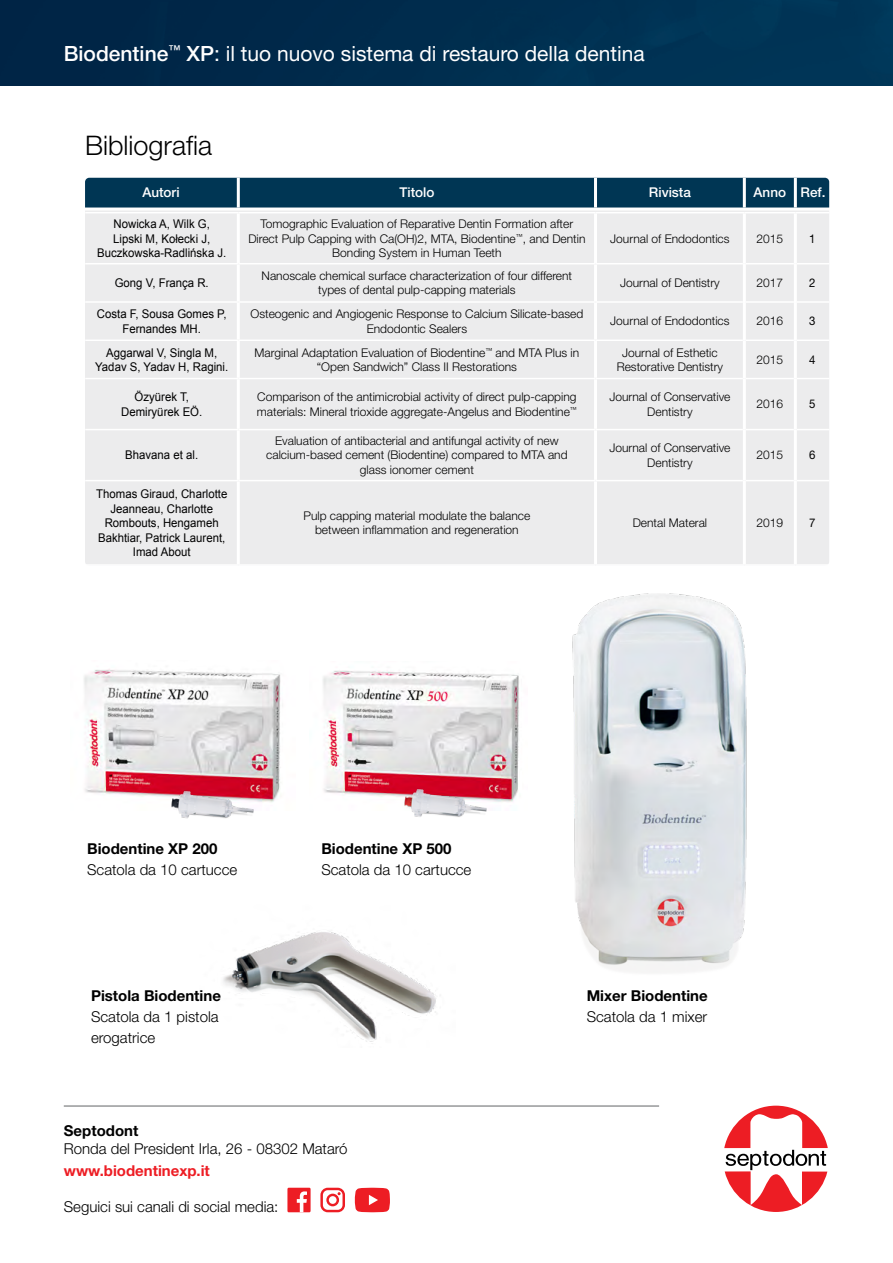
<style>
.page{position:relative;width:893px;height:1263px;background:#fff}
.page>*{position:absolute;margin:0;border:0;box-sizing:border-box;transform-origin:0 0}
.t1{font:27px "Helvetica Neue LT Std";color:#fff}
.t2{font:300 27px "Helvetica Neue LT Std";color:#000}
.t3{font:21px "Helvetica Neue LT Std";color:#fff}
.t4{font:300 15px/21px "Helvetica Neue LT Std";color:#000}
.t5{font:700 15px "Helvetica Neue LT Std";color:#000}
.t6{font:700 15px "Helvetica Neue LT Std";color:#ed1d24}
.t7{font:500 13.5px "Helvetica Neue LT Std";color:#fff}
.t8{font:300 12px/14.4px "Helvetica Neue LT Std";color:#000;text-align:center}
.t9{font:12px/14.4px "Arial";color:#000;text-align:center;scale:.95 1}
.t10{font:12px "Helvetica Neue LT Std";color:#000;scale:.95 1}
.s1{font-weight:500}
</style>
<div class="page">
<img style="left:0;top:0;width:893px;height:85px">
<svg style="left:724px;top:1106px;width:104px;height:106px"></svg>
<hr style="left:64px;top:1106px;width:595px;height:1px;background:#636466">
<img style="left:572px;top:593px;width:175px;height:380px">
<img style="left:223px;top:932px;width:213px;height:110px">
<img style="left:84px;top:669px;width:197px;height:133px">
<img style="left:323px;top:670px;width:196px;height:132px">
<img style="left:168px;top:781px;width:94px;height:38px">
<img style="left:401px;top:780px;width:94px;height:37px">
<div style="left:287px;top:1188px;width:24px;height:24px;background:#ed1d24"></div>
<svg style="left:297px;top:1191px;width:10px;height:21px"></svg>
<svg style="left:320px;top:1188px;width:25px;height:24px"></svg>
<svg style="left:355px;top:1188px;width:35px;height:24px"></svg>
<div style="left:85px;top:211px;width:744px;height:353px;background:#ececed"></div>
<div style="left:85px;top:178px;width:744px;height:29px;background:#003654"></div>
<hr style="left:237px;top:213px;width:3px;height:50px;background:#fff">
<hr style="left:594px;top:213px;width:3px;height:50px;background:#fff">
<hr style="left:237px;top:264px;width:3px;height:37px;background:#fff">
<hr style="left:594px;top:264px;width:3px;height:37px;background:#fff">
<hr style="left:237px;top:303px;width:3px;height:36px;background:#fff">
<hr style="left:594px;top:303px;width:3px;height:36px;background:#fff">
<hr style="left:237px;top:341px;width:3px;height:37px;background:#fff">
<hr style="left:594px;top:341px;width:3px;height:37px;background:#fff">
<hr style="left:237px;top:379px;width:3px;height:50px;background:#fff">
<hr style="left:594px;top:379px;width:3px;height:50px;background:#fff">
<hr style="left:237px;top:430px;width:3px;height:50px;background:#fff">
<hr style="left:594px;top:430px;width:3px;height:50px;background:#fff">
<hr style="left:237px;top:481px;width:3px;height:83px;background:#fff">
<hr style="left:594px;top:481px;width:3px;height:83px;background:#fff">
<hr style="left:743px;top:213px;width:3px;height:51px;background:#fff">
<hr style="left:743px;top:264px;width:3px;height:38px;background:#fff">
<hr style="left:743px;top:302px;width:3px;height:38px;background:#fff">
<hr style="left:743px;top:340px;width:3px;height:39px;background:#fff">
<hr style="left:743px;top:379px;width:3px;height:51px;background:#fff">
<hr style="left:743px;top:430px;width:3px;height:51px;background:#fff">
<hr style="left:743px;top:481px;width:3px;height:83px;background:#fff">
<hr style="left:794px;top:213px;width:3px;height:51px;background:#fff">
<hr style="left:794px;top:264px;width:3px;height:38px;background:#fff">
<hr style="left:794px;top:302px;width:3px;height:38px;background:#fff">
<hr style="left:794px;top:340px;width:3px;height:39px;background:#fff">
<hr style="left:794px;top:379px;width:3px;height:51px;background:#fff">
<hr style="left:794px;top:430px;width:3px;height:51px;background:#fff">
<hr style="left:794px;top:481px;width:3px;height:83px;background:#fff">
<hr style="left:85px;top:212px;width:153px;height:1px;background:#fff">
<hr style="left:238px;top:212px;width:357px;height:1px;background:#fff">
<hr style="left:595px;top:212px;width:149px;height:1px;background:#fff">
<hr style="left:795px;top:212px;width:34px;height:1px;background:#fff">
<hr style="left:85px;top:263px;width:153px;height:1px;background:#fff">
<hr style="left:238px;top:263px;width:357px;height:1px;background:#fff">
<hr style="left:595px;top:263px;width:148px;height:1px;background:#fff">
<hr style="left:797px;top:263px;width:32px;height:1px;background:#fff">
<hr style="left:85px;top:301px;width:153px;height:2px;background:#fff">
<hr style="left:238px;top:301px;width:357px;height:2px;background:#fff">
<hr style="left:595px;top:301px;width:148px;height:2px;background:#fff">
<hr style="left:797px;top:301px;width:32px;height:2px;background:#fff">
<hr style="left:85px;top:339px;width:153px;height:2px;background:#fff">
<hr style="left:238px;top:339px;width:357px;height:2px;background:#fff">
<hr style="left:595px;top:339px;width:148px;height:2px;background:#fff">
<hr style="left:797px;top:339px;width:32px;height:2px;background:#fff">
<hr style="left:85px;top:378px;width:153px;height:1px;background:#fff">
<hr style="left:238px;top:378px;width:357px;height:1px;background:#fff">
<hr style="left:595px;top:378px;width:148px;height:1px;background:#fff">
<hr style="left:797px;top:378px;width:32px;height:1px;background:#fff">
<hr style="left:85px;top:429px;width:153px;height:1px;background:#fff">
<hr style="left:238px;top:429px;width:357px;height:1px;background:#fff">
<hr style="left:595px;top:429px;width:148px;height:1px;background:#fff">
<hr style="left:797px;top:429px;width:32px;height:1px;background:#fff">
<hr style="left:85px;top:480px;width:153px;height:1px;background:#fff">
<hr style="left:238px;top:480px;width:357px;height:1px;background:#fff">
<hr style="left:595px;top:480px;width:148px;height:1px;background:#fff">
<hr style="left:797px;top:480px;width:32px;height:1px;background:#fff">
<hr style="left:744px;top:212px;width:51px;height:1px;background:#fff">
<hr style="left:746px;top:263px;width:48px;height:1px;background:#fff">
<hr style="left:746px;top:301px;width:48px;height:2px;background:#fff">
<hr style="left:746px;top:339px;width:48px;height:2px;background:#fff">
<hr style="left:746px;top:378px;width:48px;height:1px;background:#fff">
<hr style="left:746px;top:429px;width:48px;height:1px;background:#fff">
<hr style="left:746px;top:480px;width:48px;height:1px;background:#fff">
<hr style="left:237px;top:178px;width:3px;height:29px;background:#fff">
<hr style="left:594px;top:178px;width:3px;height:29px;background:#fff">
<hr style="left:743px;top:178px;width:3px;height:29px;background:#fff">
<hr style="left:794px;top:178px;width:3px;height:29px;background:#fff">
<h1 class="t1" style="left:64px;top:39px;width:641px"><span class="s1">Biodentine</span><sup>™</sup> <span class="s1">XP</span> : your new dentin restoration system</h1>
<h2 class="t3" style="left:64px;top:41px;width:582px"><span class="s1">Biodentine</span><sup>™</sup> <span class="s1">XP</span>: il tuo nuovo sistema di restauro della dentina</h2>
<h1 class="t2" style="left:85px;top:128px;width:129px">Bibliografia</h1>
<p class="t7" style="left:142px;top:185px;width:39px">Autori</p>
<p class="t7" style="left:399px;top:185px;width:37px">Titolo</p>
<p class="t7" style="left:649px;top:185px;width:44px">Rivista</p>
<p class="t7" style="left:754px;top:185px;width:74px">Anno Ref.</p>
<p class="t9" style="left:97px;top:217px;width:138px">Nowicka A, Wilk G,<br>Lipski M, Kołecki J,<br>Buczkowska-Radlińska J.</p>
<p class="t8" style="left:248px;top:216px;width:339px">Tomographic Evaluation of Reparative Dentin Formation after<br>Direct Pulp Capping with Ca(OH)2, MTA, Biodentine<sup>™</sup>, and Dentin<br>Bonding System in Human Teeth</p>
<p class="t8" style="left:610px;top:231px;width:121px">Journal of Endodontics</p>
<p class="t8" style="left:756px;top:231px;width:28px">2015</p>
<p class="t10" style="left:809px;top:231px;width:8px">1</p>
<p class="t9" style="left:115px;top:276px;width:100px">Gong V, França R.</p>
<p class="t8" style="left:262px;top:268px;width:312px">Nanoscale chemical surface characterization of four different types of dental pulp-capping materials</p>
<p class="t8" style="left:620px;top:275px;width:101px">Journal of Dentistry</p>
<p class="t8" style="left:756px;top:275px;width:28px">2017</p>
<p class="t10" style="left:809px;top:276px;width:8px">2</p>
<p class="t9" style="left:97px;top:307px;width:138px">Costa F, Sousa Gomes P,<br>Fernandes MH.</p>
<p class="t8" style="left:251px;top:306px;width:334px">Osteogenic and Angiogenic Response to Calcium Silicate-based<br>Endodontic Sealers</p>
<p class="t8" style="left:610px;top:314px;width:121px">Journal of Endodontics</p>
<p class="t8" style="left:756px;top:314px;width:28px">2016</p>
<p class="t10" style="left:809px;top:314px;width:8px">3</p>
<p class="t9" style="left:95px;top:345px;width:142px">Aggarwal V, Singla M,<br>Yadav S, Yadav H, Ragini.</p>
<p class="t8" style="left:255px;top:345px;width:326px">Marginal Adaptation Evaluation of Biodentine<sup>™</sup> and MTA Plus in “Open Sandwich” Class II Restorations</p>
<p class="t8" style="left:617px;top:345px;width:108px">Journal of Esthetic<br>Restorative Dentistry</p>
<p class="t8" style="left:756px;top:352px;width:28px">2015</p>
<p class="t10" style="left:809px;top:352px;width:8px">4</p>
<p class="t9" style="left:121px;top:390px;width:87px">Özyürek T,<br>Demiryürek EÖ.</p>
<p class="t8" style="left:257px;top:389px;width:321px;text-align:left">Comparison of the antimicrobial activity of direct pulp-capping materials: Mineral trioxide aggregate-Angelus and Biodentine<sup>™</sup></p>
<p class="t8" style="left:609px;top:389px;width:123px">Journal of Conservative<br>Dentistry</p>
<p class="t8" style="left:756px;top:397px;width:28px">2016</p>
<p class="t10" style="left:809px;top:397px;width:8px">5</p>
<p class="t9" style="left:125px;top:448px;width:78px">Bhavana et al.</p>
<p class="t8" style="left:266px;top:433px;width:303px">Evaluation of antibacterial and antifungal activity of new calcium-based cement (Biodentine) compared to MTA and glass ionomer cement</p>
<p class="t8" style="left:609px;top:440px;width:123px">Journal of Conservative<br>Dentistry</p>
<p class="t8" style="left:756px;top:448px;width:28px">2015</p>
<p class="t10" style="left:809px;top:448px;width:8px">6</p>
<p class="t9" style="left:96px;top:487px;width:140px">Thomas Giraud, Charlotte<br>Jeanneau, Charlotte<br>Rombouts, Hengameh<br>Bakhtiar, Patrick Laurent,<br>Imad About</p>
<p class="t8" style="left:304px;top:508px;width:228px">Pulp capping material modulate the balance between inflammation and regeneration</p>
<p class="t8" style="left:633px;top:515px;width:76px">Dental Materal</p>
<p class="t8" style="left:756px;top:515px;width:28px">2019</p>
<p class="t10" style="left:809px;top:516px;width:8px">7</p>
<p class="t5" style="left:87px;top:839px;width:132px">Biodentine XP 200</p>
<p class="t4" style="left:87px;top:859px;width:152px">Scatola da 10 cartucce</p>
<p class="t5" style="left:91px;top:986px;width:131px">Pistola Biodentine</p>
<p class="t4" style="left:91px;top:1005px;width:129px">Scatola da 1 pistola erogatrice</p>
<p class="t5" style="left:321px;top:839px;width:132px">Biodentine XP 500</p>
<p class="t4" style="left:321px;top:859px;width:152px">Scatola da 10 cartucce</p>
<p class="t5" style="left:587px;top:986px;width:123px">Mixer Biodentine</p>
<p class="t4" style="left:587px;top:1005px;width:122px">Scatola da 1 mixer</p>
<p class="t5" style="left:64px;top:1121px;width:76px">Septodont</p>
<p class="t4" style="left:64px;top:1137px;width:285px">Ronda del President Irla, 26 - 08302 Mataró</p>
<p class="t6" style="left:64px;top:1161px;width:148px">www.biodentinexp.it</p>
<p class="t4" style="left:64px;top:1196px;width:216px">Seguici sui canali di social media:</p>
</div>
